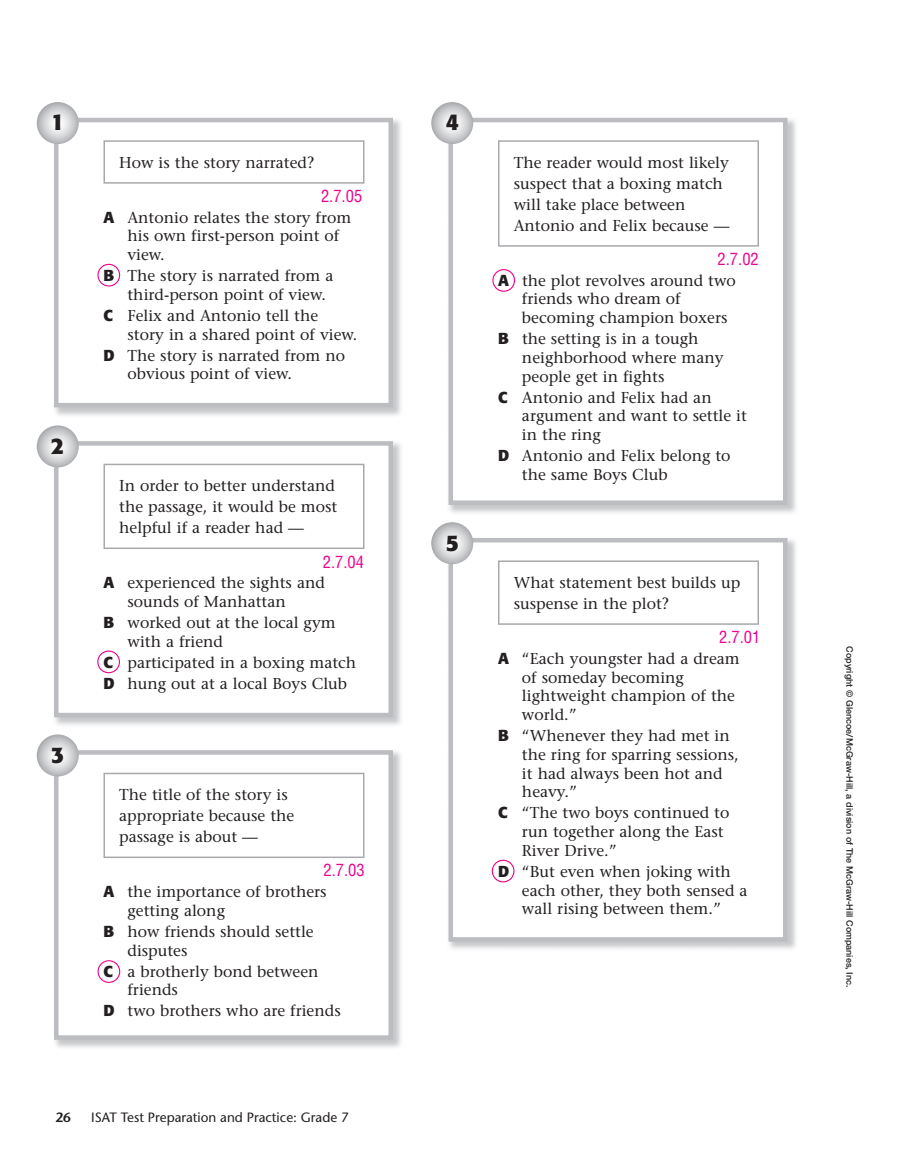
<style>
.page{position:relative;width:918px;height:1175px;background:#fff}
.page>*{position:absolute;margin:0;border:0;box-sizing:border-box;transform-origin:0 0}
.t1{font:700 22.5px "Formata";color:#231f20}
.t2{font:condensed 16.5px "Helvetica";color:#ed028c}
.t3{font:15.75px/18.8px "Stone Serif";color:#231f20}
.t4{font:13.5px "Stone Sans";color:#231f20}
.t5{font:600 13.5px "Stone Sans";color:#231f20}
.t6{font:500 9px "Helvetica Neue";color:#231f20}
.s1{font-family:"Formata";font-weight:700}
</style>
<div class="page">
<img style="left:52px;top:117px;width:349px;height:299px">
<div style="left:56px;top:120px;width:335px;height:285px;background:#fff"></div>
<hr style="left:104px;top:140px;width:260px;height:2px;background:#a8a9ad">
<hr style="left:104px;top:142px;width:1px;height:40px;background:#a8a9ad">
<hr style="left:363px;top:142px;width:1px;height:40px;background:#a8a9ad">
<hr style="left:104px;top:182px;width:260px;height:2px;background:#a8a9ad">
<div style="left:54px;top:118px;width:339px;height:289px;border:4px solid #bcbdc0"></div>
<svg style="left:37px;top:102px;width:42px;height:42px"></svg>
<svg style="left:37px;top:425px;width:42px;height:42px"></svg>
<img style="left:472px;top:116px;width:324px;height:397px">
<div style="left:451px;top:120px;width:334px;height:382px;background:#fff"></div>
<hr style="left:498px;top:140px;width:261px;height:2px;background:#a8a9ad">
<hr style="left:498px;top:142px;width:2px;height:103px;background:#a8a9ad">
<hr style="left:758px;top:142px;width:1px;height:103px;background:#a8a9ad">
<hr style="left:498px;top:245px;width:261px;height:2px;background:#a8a9ad">
<div style="left:448px;top:118px;width:340px;height:387px;border:4px solid #bcbdc0"></div>
<svg style="left:431px;top:102px;width:42px;height:42px"></svg>
<img style="left:516px;top:539px;width:280px;height:410px">
<div style="left:451px;top:540px;width:334px;height:399px;background:#fff"></div>
<hr style="left:498px;top:560px;width:261px;height:2px;background:#a8a9ad">
<hr style="left:758px;top:562px;width:1px;height:61px;background:#a8a9ad">
<hr style="left:498px;top:623px;width:261px;height:2px;background:#a8a9ad">
<div style="left:448px;top:538px;width:340px;height:403px;border:4px solid #bcbdc0"></div>
<img style="left:52px;top:775px;width:349px;height:273px">
<div style="left:56px;top:752px;width:335px;height:285px;background:#fff"></div>
<div style="left:54px;top:750px;width:339px;height:289px;border:4px solid #bcbdc0"></div>
<svg style="left:37px;top:734px;width:42px;height:42px"></svg>
<svg style="left:97px;top:263px;width:419px;height:720px"></svg>
<h1 class="t1" style="left:51px;top:112px;width:15px">1</h1>
<h1 class="t1" style="left:51px;top:436px;width:15px">2</h1>
<h1 class="t1" style="left:51px;top:745px;width:15px">3</h1>
<p class="t3" style="left:119px;top:155px;width:197px">How is the story narrated?</p>
<p class="t3" style="left:127px;top:209px;width:225px;text-indent:-24px"><span class="s1">A</span> Antonio relates the story from his own first-person point of view.</p>
<p class="t3" style="left:127px;top:268px;width:207px;text-indent:-24px"><span class="s1">B</span> The story is narrated from a third-person point of view.</p>
<p class="t3" style="left:127px;top:308px;width:231px;text-indent:-24px"><span class="s1">C</span> Felix and Antonio tell the story in a shared point of view.</p>
<p class="t3" style="left:127px;top:347px;width:219px;text-indent:-24px"><span class="s1">D</span> The story is narrated from no obvious point of view.</p>
<p class="t2" style="left:321px;top:189px;width:43px">2.7.05</p>
<p class="t3" style="left:119px;top:477px;width:220px;line-height:21px">In order to better understand the passage, it would be most helpful if a reader had —</p>
<p class="t3" style="left:127px;top:575px;width:199px;text-indent:-24px"><span class="s1">A</span> experienced the sights and sounds of Manhattan</p>
<p class="t3" style="left:127px;top:614px;width:210px;text-indent:-24px"><span class="s1">B</span> worked out at the local gym with a friend</p>
<p class="t3" style="left:104px;top:653px;width:254px;line-height:21px"><span class="s1">C</span> participated in a boxing match<br><span class="s1">D</span> hung out at a local Boys Club</p>
<p class="t2" style="left:323px;top:555px;width:43px">2.7.04</p>
<p class="t3" style="left:119px;top:786px;width:177px;line-height:21px">The title of the story is appropriate because the passage is about —</p>
<p class="t3" style="left:127px;top:884px;width:201px;text-indent:-24px"><span class="s1">A</span> the importance of brothers getting along</p>
<p class="t3" style="left:127px;top:923px;width:188px;text-indent:-24px"><span class="s1">B</span> how friends should settle disputes</p>
<p class="t3" style="left:127px;top:963px;width:193px;text-indent:-24px"><span class="s1">C</span> a brotherly bond between friends</p>
<p class="t3" style="left:104px;top:1003px;width:239px"><span class="s1">D</span> two brothers who are friends</p>
<p class="t2" style="left:324px;top:864px;width:43px">2.7.03</p>
<p class="t5" style="left:56px;top:1112px;width:17px">26</p>
<p class="t4" style="left:91px;top:1112px;width:259px">ISAT Test Preparation and Practice: Grade 7</p>
<h1 class="t1" style="left:446px;top:112px;width:15px">4</h1>
<h1 class="t1" style="left:446px;top:532px;width:15px">5</h1>
<p class="t3" style="left:514px;top:153px;width:217px;line-height:21px">The reader would most likely suspect that a boxing match will take place between<br>Antonio and Felix because —</p>
<p class="t2" style="left:718px;top:252px;width:43px">2.7.02</p>
<p class="t3" style="left:522px;top:272px;width:215px;text-indent:-24px"><span class="s1">A</span> the plot revolves around two friends who dream of becoming champion boxers</p>
<p class="t3" style="left:522px;top:331px;width:203px;text-indent:-24px"><span class="s1">B</span> the setting is in a tough neighborhood where many people get in fights</p>
<p class="t3" style="left:522px;top:389px;width:226px;text-indent:-24px"><span class="s1">C</span> Antonio and Felix had an argument and want to settle it in the ring</p>
<p class="t3" style="left:522px;top:448px;width:210px;text-indent:-24px"><span class="s1">D</span> Antonio and Felix belong to the same Boys Club</p>
<p class="t3" style="left:514px;top:573px;width:228px;line-height:21px">What statement best builds up suspense in the plot?</p>
<p class="t3" style="left:522px;top:650px;width:219px;text-indent:-24px"><span class="s1">A</span> “Each youngster had a dream of someday becoming lightweight champion of the world.”</p>
<p class="t3" style="left:522px;top:728px;width:218px;text-indent:-24px"><span class="s1">B</span> “Whenever they had met in the ring for sparring sessions, it had always been hot and heavy.”</p>
<p class="t3" style="left:522px;top:805px;width:209px;text-indent:-24px"><span class="s1">C</span> “The two boys continued to run together along the East<br>River Drive.”</p>
<p class="t3" style="left:522px;top:863px;width:227px;text-indent:-24px"><span class="s1">D</span> “But even when joking with each other, they both sensed a wall rising between them.”</p>
<p class="t2" style="left:719px;top:630px;width:43px">2.7.01</p>
<p class="t6" style="left:853px;top:646px;width:343px;rotate:90deg">Copyright © Glencoe/McGraw-Hill, a division of The McGraw-Hill Companies, Inc.</p>
</div>
